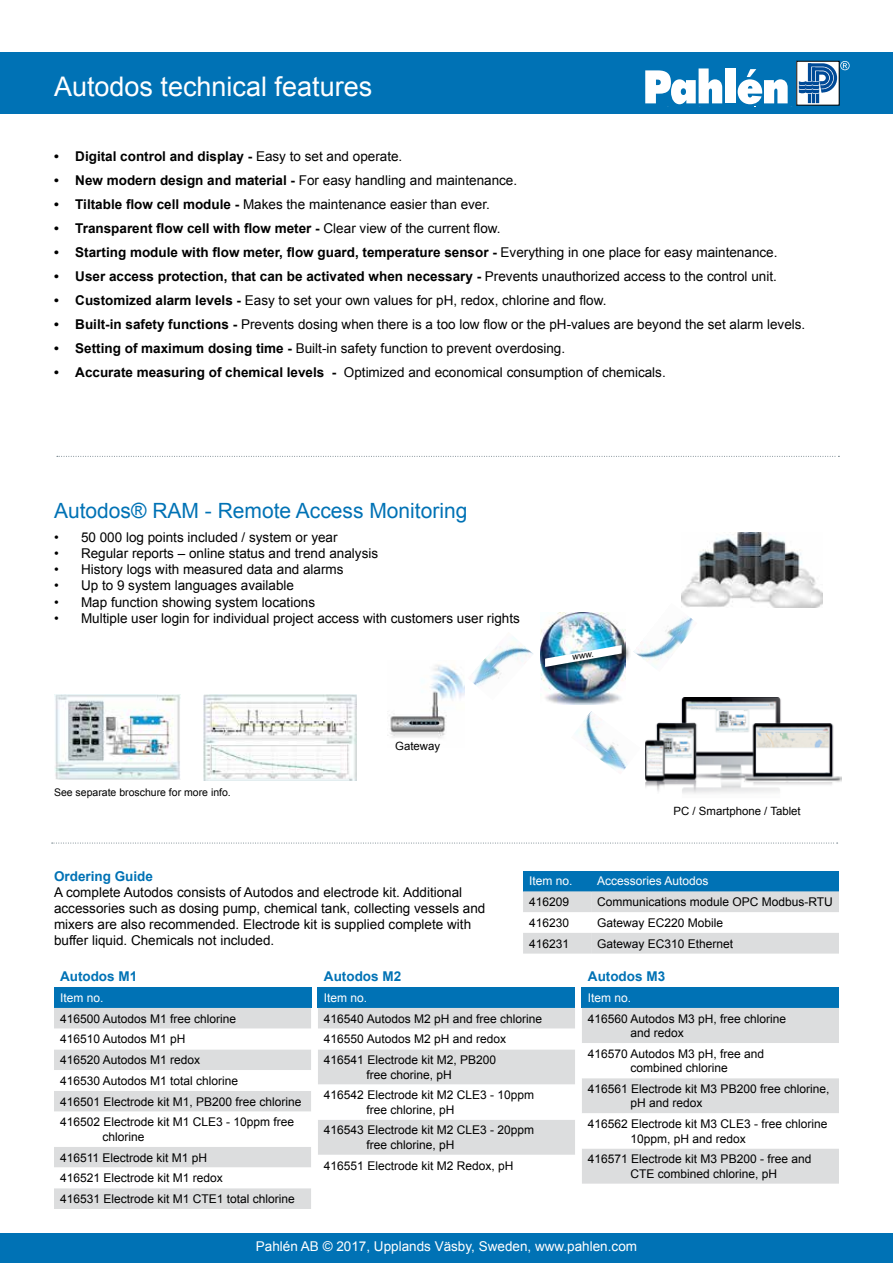
<style>
.page{position:relative;width:893px;height:1263px;background:#fff}
.page>*{position:absolute;margin:0;border:0;box-sizing:border-box;transform-origin:0 0}
.t1{font:27px "Arial";color:#fff}
.t2{font:21px "Arial";color:#0072b5}
.t3{font:13.5px/16.2px "Arial";color:#000}
.t4{font:700 13.5px "Arial";color:#000}
.t5{font:13.5px "Arial";color:#fff}
.t6{font:700 13.5px "Arial";color:#0072b5}
.t7{font:12px/20.7px "Arial";color:#000}
.t8{font:12px "Arial";color:#fff}
.t9{font:11.4px "Arial";color:#000}
.t10{font:10.5px "Arial";color:#000}
.t11{font:italic 8.85px "Arial";color:#000}
.s1{font-weight:400}
.s2{font-weight:700}
</style>
<div class="page">
<div style="left:0;top:1233px;width:893px;height:30px;background:#0072b5"></div>
<div style="left:0;top:53px;width:893px;height:61px;background:#0072b5"></div>
<svg style="left:798px;top:63px;width:40px;height:41px"></svg>
<svg style="left:738px;top:69px;width:50px;height:35px"></svg>
<div style="left:725px;top:68px;width:10px;height:35px;background:#fff"></div>
<svg style="left:645px;top:68px;width:77px;height:36px"></svg>
<svg style="left:799px;top:61px;width:51px;height:42px"></svg>
<svg style="left:57px;top:456px;width:782px;height:1px"></svg>
<svg style="left:52px;top:843px;width:786px;height:1px"></svg>
<div style="left:523px;top:871px;width:68px;height:20px;background:#0072b5"></div>
<div style="left:591px;top:871px;width:248px;height:20px;background:#0072b5"></div>
<svg style="left:523px;top:891px;width:316px;height:62px"></svg>
<div style="left:54px;top:987px;width:257px;height:21px;background:#0072b5"></div>
<div style="left:54px;top:1008px;width:257px;height:201px;background:#dcddde"></div>
<svg style="left:54px;top:1029px;width:257px;height:159px"></svg>
<div style="left:318px;top:987px;width:257px;height:21px;background:#0072b5"></div>
<svg style="left:318px;top:1008px;width:257px;height:147px"></svg>
<div style="left:582px;top:987px;width:257px;height:21px;background:#0072b5"></div>
<svg style="left:582px;top:1008px;width:257px;height:175px"></svg>
<img style="left:54px;top:694px;width:126px;height:86px">
<img style="left:203px;top:694px;width:154px;height:86px">
<img style="left:646px;top:697px;width:195px;height:97px">
<img style="left:541px;top:612px;width:85px;height:93px">
<div style="left:543px;top:644px;width:88px;height:32px;background:#000;opacity:.75"></div>
<img style="left:545px;top:645px;width:77px;height:22px">
<img style="left:681px;top:532px;width:142px;height:76px">
<img style="left:389px;top:665px;width:75px;height:73px">
<img style="left:575px;top:711px;width:53px;height:59px">
<img style="left:633px;top:603px;width:64px;height:65px">
<img style="left:472px;top:637px;width:61px;height:50px">
<h1 class="t1" style="left:54px;top:69px;width:320px">Autodos technical features</h1>
<p class="t4" style="left:54px;top:147px;width:350px">• Digital control and display - <span class="s1">Easy to set and operate.</span></p>
<p class="t3" style="left:54px;top:172px;width:465px"><span class="s2">• New modern design and material -</span> For easy handling and maintenance.</p>
<p class="t3" style="left:54px;top:196px;width:437px"><span class="s2">• Tiltable flow cell module -</span> Makes the maintenance easier than ever.</p>
<p class="t4" style="left:54px;top:219px;width:448px">• Transparent flow cell with flow meter - <span class="s1">Clear view of the current flow.</span></p>
<p class="t4" style="left:54px;top:243px;width:725px">• Starting module with flow meter, flow guard, temperature sensor - <span class="s1">Everything in one place for easy maintenance.</span></p>
<p class="t4" style="left:54px;top:267px;width:724px">• User access protection, that can be activated when necessary - <span class="s1">Prevents unauthorized access to the control unit.</span></p>
<p class="t3" style="left:54px;top:292px;width:554px"><span class="s2">• Customized alarm levels -</span> Easy to set your own values for pH, redox, chlorine and flow.</p>
<p class="t3" style="left:54px;top:316px;width:753px"><span class="s2">• Built-in safety functions -</span> Prevents dosing when there is a too low flow or the pH-values are beyond the set alarm levels.</p>
<p class="t3" style="left:54px;top:340px;width:513px"><span class="s2">• Setting of maximum dosing time -</span> Built-in safety function to prevent overdosing.</p>
<p class="t3" style="left:54px;top:364px;width:613px"><span class="s2">• Accurate measuring of chemical levels -</span> Optimized and economical consumption of chemicals.</p>
<h2 class="t2" style="left:54px;top:497px;width:415px">Autodos® RAM - Remote Access Monitoring</h2>
<p class="t3" style="left:54px;top:529px;width:285px">• 50 000 log points included / system or year</p>
<p class="t3" style="left:54px;top:545px;width:326px">• Regular reports – online status and trend analysis</p>
<p class="t3" style="left:54px;top:561px;width:291px">• History logs with measured data and alarms</p>
<p class="t3" style="left:54px;top:578px;width:242px">• Up to 9 system languages available</p>
<p class="t3" style="left:54px;top:594px;width:263px">• Map function showing system locations</p>
<p class="t3" style="left:54px;top:610px;width:467px">• Multiple user login for individual project access with customers user rights</p>
<p class="t11" style="left:571px;top:651px;width:23px;rotate:-10deg">www.</p>
<p class="t10" style="left:54px;top:785px;width:178px">See separate broschure for more info.</p>
<p class="t9" style="left:395px;top:738px;width:47px">Gateway</p>
<p class="t6" style="left:54px;top:867px;width:101px">Ordering Guide</p>
<p class="t3" style="left:54px;top:884px;width:433px">A complete Autodos consists of Autodos and electrode kit. Additional accessories such as dosing pump, chemical tank, collecting vessels and mixers are also recommended. Electrode kit is supplied complete with buffer liquid. Chemicals not included.</p>
<p class="t9" style="left:674px;top:804px;width:129px">PC / Smartphone / Tablet</p>
<p class="t8" style="left:529px;top:873px;width:45px">Item no.</p>
<p class="t8" style="left:597px;top:873px;width:113px">Accessories Autodos</p>
<p class="t7" style="left:529px;top:892px;width:42px">416209</p>
<p class="t7" style="left:597px;top:892px;width:237px">Communications module OPC Modbus-RTU</p>
<p class="t7" style="left:529px;top:912px;width:42px">416230</p>
<p class="t7" style="left:597px;top:912px;width:128px">Gateway EC220 Mobile</p>
<p class="t7" style="left:529px;top:933px;width:42px">416231</p>
<p class="t7" style="left:597px;top:933px;width:138px">Gateway EC310 Ethernet</p>
<p class="t6" style="left:60px;top:967px;width:79px">Autodos M1</p>
<p class="t8" style="left:60px;top:990px;width:45px">Item no.</p>
<p class="t7" style="left:60px;top:1008px;width:243px">416500 Autodos M1 free chlorine<br>416510 Autodos M1 pH<br>416520 Autodos M1 redox<br>416530 Autodos M1 total chlorine<br>416501 Electrode kit M1, PB200 free chlorine<br>416502 Electrode kit M1 CLE3 - 10ppm free</p>
<p class="t7" style="left:60px;top:1126px;width:236px;text-indent:43px">chlorine<br>416511 Electrode kit M1 pH<br>416521 Electrode kit M1 redox<br>416531 Electrode kit M1 CTE1 total chlorine</p>
<p class="t6" style="left:324px;top:967px;width:79px">Autodos M2</p>
<p class="t8" style="left:324px;top:990px;width:45px">Item no.</p>
<p class="t7" style="left:324px;top:1008px;width:220px">416540 Autodos M2 pH and free chlorine<br>416550 Autodos M2 pH and redox<br>416541 Electrode kit M2, PB200</p>
<p class="t7" style="left:324px;top:1064px;width:212px;text-indent:43px">free chorine, pH<br>416542 Electrode kit M2 CLE3 - 10ppm</p>
<p class="t7" style="left:324px;top:1099px;width:212px;text-indent:43px">free chlorine, pH<br>416543 Electrode kit M2 CLE3 - 20ppm</p>
<p class="t7" style="left:324px;top:1134px;width:191px;text-indent:43px">free chlorine, pH<br>416551 Electrode kit M2 Redox, pH</p>
<p class="t6" style="left:588px;top:967px;width:79px">Autodos M3</p>
<p class="t8" style="left:588px;top:990px;width:45px">Item no.</p>
<p class="t7" style="left:630px;top:1011px;width:157px;line-height:14.4px;text-indent:-43px">416560 Autodos M3 pH, free chlorine and redox</p>
<p class="t7" style="left:588px;top:1046px;width:178px;line-height:14.4px;text-align:center">416570 Autodos M3 pH, free and combined chlorine</p>
<p class="t7" style="left:630px;top:1082px;width:200px;line-height:14.4px;text-indent:-43px">416561 Electrode kit M3 PB200 free chlorine, pH and redox</p>
<p class="t7" style="left:630px;top:1117px;width:198px;line-height:14.4px;text-indent:-43px">416562 Electrode kit M3 CLE3 - free chlorine<br>10ppm, pH and redox</p>
<p class="t7" style="left:630px;top:1152px;width:182px;line-height:14.4px;text-indent:-43px">416571 Electrode kit M3 PB200 - free and<br>CTE combined chlorine, pH</p>
<p class="t5" style="left:256px;top:1237px;width:383px">Pahlén AB © 2017, Upplands Väsby, Sweden, www.pahlen.com</p>
</div>
